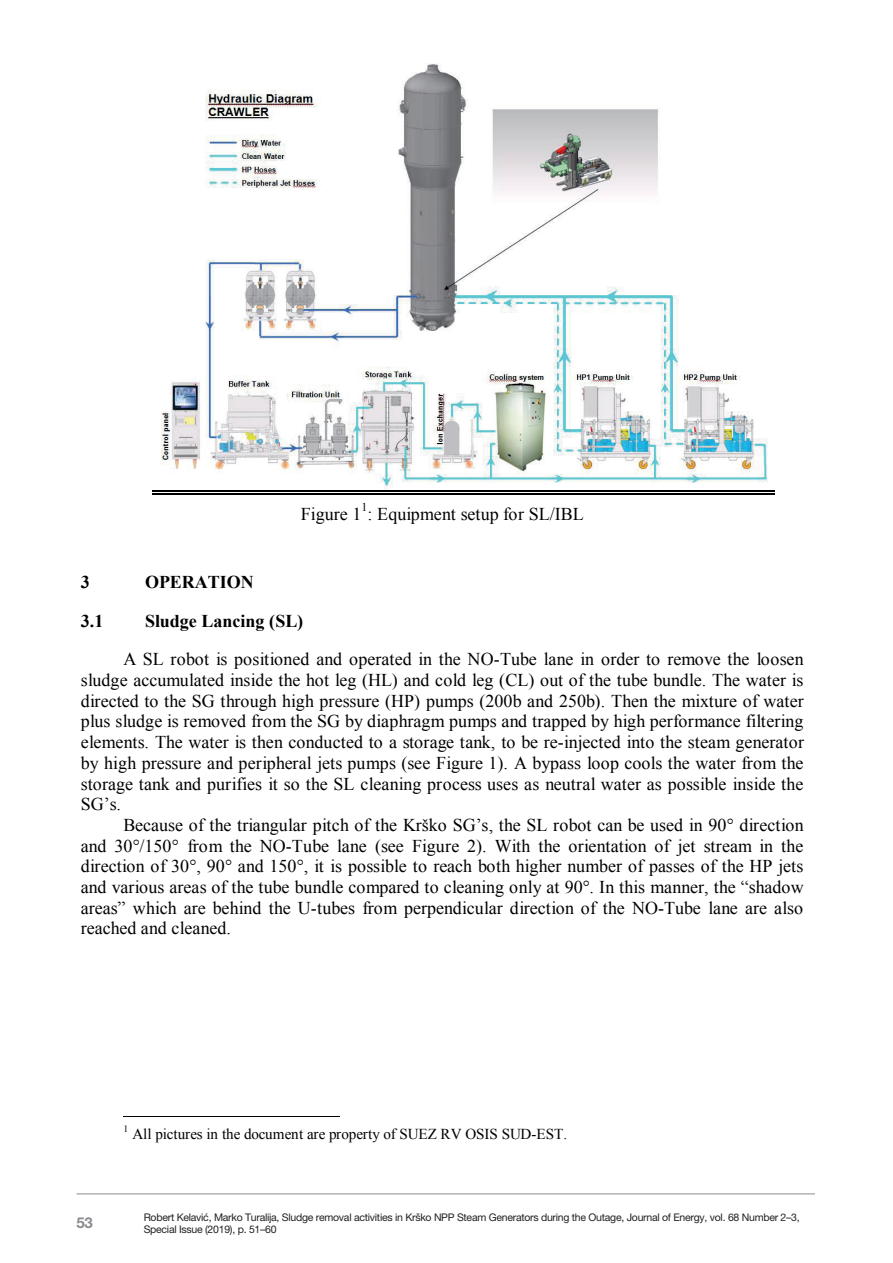
<style>
.page{position:relative;width:893px;height:1263px;background:#fff}
.page>*{position:absolute;margin:0;border:0;box-sizing:border-box;transform-origin:0 0}
.t1{font:18px/20.7px "Times New Roman";color:#000001;text-align:justify}
.t2{font:700 18px "Times New Roman";color:#000001}
.t3{font:15.15px "Times New Roman";letter-spacing:-.01em;color:#000001}
.t4{font:700 15px "MH Helvetica";color:#8a8c8f}
.t5{font:11.85px "Times New Roman";color:#000001}
.t6{font:10.5px/12px "MH Helvetica";letter-spacing:-.025em;color:#231f20}
.t7{font:9.75px "Times New Roman";color:#000001}
</style>
<div class="page">
<hr style="left:77px;top:1193px;width:738px;height:1px;background:#8a8c8f">
<img style="left:161px;top:64px;width:607px;height:426px">
<hr style="left:153px;top:491px;width:622px;height:1px;background:#000001">
<hr style="left:153px;top:493px;width:622px;height:1px;background:#000001">
<hr style="left:123px;top:1116px;width:216px;height:1px;background:#000001">
<p class="t5" style="left:361px;top:499px;width:7px">1</p>
<p class="t1" style="left:301px;top:503px;width:284px">Figure 1 : Equipment setup for SL/IBL</p>
<p class="t2" style="left:81px;top:570px;width:10px">3</p>
<p class="t2" style="left:145px;top:570px;width:110px">OPERATION</p>
<p class="t2" style="left:81px;top:608px;width:24px">3.1</p>
<p class="t2" style="left:145px;top:608px;width:160px">Sludge Lancing (SL)</p>
<p class="t1" style="left:81px;top:649px;width:725px;text-indent:43px">A SL robot is positioned and operated in the NO-Tube lane in order to remove the loosen sludge accumulated inside the hot leg (HL) and cold leg (CL) out of the tube bundle. The water is directed to the SG through high pressure (HP) pumps (200b and 250b). Then the mixture of water plus sludge is removed from the SG by diaphragm pumps and trapped by high performance filtering elements. The water is then conducted to a storage tank, to be re-injected into the steam generator by high pressure and peripheral jets pumps (see Figure 1). A bypass loop cools the water from the storage tank and purifies it so the SL cleaning process uses as neutral water as possible inside the SG’s.</p>
<p class="t1" style="left:81px;top:814px;width:724px;text-indent:43px">Because of the triangular pitch of the Krško SG’s, the SL robot can be used in 90° direction and 30°/150° from the NO-Tube lane (see Figure 2). With the orientation of jet stream in the direction of 30°, 90° and 150°, it is possible to reach both higher number of passes of the HP jets and various areas of the tube bundle compared to cleaning only at 90°. In this manner, the “shadow areas” which are behind the U-tubes from perpendicular direction of the NO-Tube lane are also reached and cleaned.</p>
<p class="t4" style="left:77px;top:1213px;width:18px">53</p>
<p class="t7" style="left:123px;top:1122px;width:6px">1</p>
<p class="t3" style="left:132px;top:1123px;width:436px">All pictures in the document are property of SUEZ RV OSIS SUD-EST.</p>
<p class="t6" style="left:144px;top:1211px;width:657px">Robert Kelavić, Marko Turalija, Sludge removal activities in Krško NPP Steam Generators during the Outage, Journal of Energy, vol. 68 Number 2–3,<br>Special Issue (2019), p. 51–60</p>
</div>
